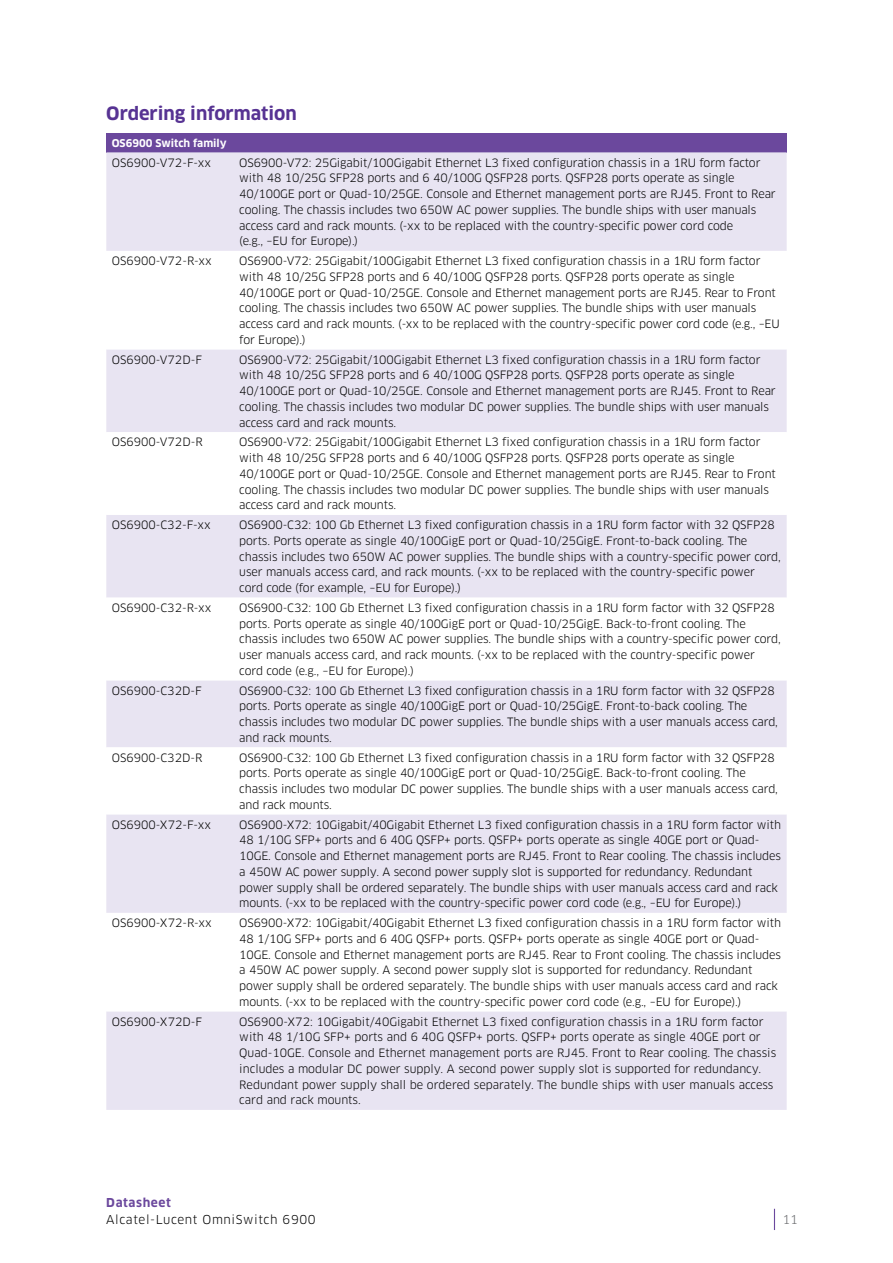
<style>
.page{position:relative;width:893px;height:1263px;background:#fff}
.page>*{position:absolute;margin:0;border:0;box-sizing:border-box;transform-origin:0 0}
.t1{font:700 18px "Clan OT";color:#573393}
.t2{font:12px "Clan OT";letter-spacing:.05em;color:#000}
.t3{font:700 12px "Clan OT";letter-spacing:.05em;color:#6b489d}
.t4{font:12px "Clan OT";color:#6d6e71}
.t5{font:11.25px/15.8px "Clan OT";letter-spacing:-.01em;color:#000}
.t6{font:700 10.5px "Clan OT";color:#fff}
</style>
<div class="page">
<svg style="left:774px;top:1209px;width:1px;height:21px"></svg>
<div style="left:106px;top:133px;width:681px;height:19px;background:#6b489d"></div>
<div style="left:106px;top:152px;width:681px;height:958px;background:#e8e4f2"></div>
<svg style="left:106px;top:251px;width:681px;height:760px"></svg>
<h1 class="t1" style="left:106px;top:103px;width:192px">Ordering information</h1>
<p class="t6" style="left:112px;top:137px;width:116px">OS6900 Switch family</p>
<p class="t5" style="left:112px;top:155px;width:101px">OS6900-V72-F-xx</p>
<p class="t5" style="left:239px;top:155px;width:538px">OS6900-V72: 25Gigabit/100Gigabit Ethernet L3 fixed configuration chassis in a 1RU form factor with 48 10/25G SFP28 ports and 6 40/100G QSFP28 ports. QSFP28 ports operate as single 40/100GE port or Quad-10/25GE. Console and Ethernet management ports are RJ45. Front to Rear cooling. The chassis includes two 650W AC power supplies. The bundle ships with user manuals access card and rack mounts. (-xx to be replaced with the country-specific power cord code<br>(e.g., –EU for Europe).)</p>
<p class="t5" style="left:112px;top:253px;width:102px">OS6900-V72-R-xx</p>
<p class="t5" style="left:239px;top:253px;width:542px">OS6900-V72: 25Gigabit/100Gigabit Ethernet L3 fixed configuration chassis in a 1RU form factor with 48 10/25G SFP28 ports and 6 40/100G QSFP28 ports. QSFP28 ports operate as single 40/100GE port or Quad-10/25GE. Console and Ethernet management ports are RJ45. Rear to Front cooling. The chassis includes two 650W AC power supplies. The bundle ships with user manuals access card and rack mounts. (-xx to be replaced with the country-specific power cord code (e.g., –EU for Europe).)</p>
<p class="t5" style="left:112px;top:352px;width:92px">OS6900-V72D-F</p>
<p class="t5" style="left:239px;top:352px;width:538px">OS6900-V72: 25Gigabit/100Gigabit Ethernet L3 fixed configuration chassis in a 1RU form factor with 48 10/25G SFP28 ports and 6 40/100G QSFP28 ports. QSFP28 ports operate as single 40/100GE port or Quad-10/25GE. Console and Ethernet management ports are RJ45. Front to Rear cooling. The chassis includes two modular DC power supplies. The bundle ships with user manuals access card and rack mounts.</p>
<p class="t5" style="left:112px;top:434px;width:92px">OS6900-V72D-R</p>
<p class="t5" style="left:239px;top:434px;width:538px">OS6900-V72: 25Gigabit/100Gigabit Ethernet L3 fixed configuration chassis in a 1RU form factor with 48 10/25G SFP28 ports and 6 40/100G QSFP28 ports. QSFP28 ports operate as single 40/100GE port or Quad-10/25GE. Console and Ethernet management ports are RJ45. Rear to Front cooling. The chassis includes two modular DC power supplies. The bundle ships with user manuals access card and rack mounts.</p>
<p class="t5" style="left:112px;top:517px;width:101px">OS6900-C32-F-xx</p>
<p class="t5" style="left:239px;top:517px;width:543px">OS6900-C32: 100 Gb Ethernet L3 fixed configuration chassis in a 1RU form factor with 32 QSFP28 ports. Ports operate as single 40/100GigE port or Quad-10/25GigE. Front-to-back cooling. The chassis includes two 650W AC power supplies. The bundle ships with a country-specific power cord, user manuals access card, and rack mounts. (-xx to be replaced with the country-specific power cord code (for example, –EU for Europe).)</p>
<p class="t5" style="left:112px;top:600px;width:101px">OS6900-C32-R-xx</p>
<p class="t5" style="left:239px;top:600px;width:543px">OS6900-C32: 100 Gb Ethernet L3 fixed configuration chassis in a 1RU form factor with 32 QSFP28 ports. Ports operate as single 40/100GigE port or Quad-10/25GigE. Back-to-front cooling. The chassis includes two 650W AC power supplies. The bundle ships with a country-specific power cord, user manuals access card, and rack mounts. (-xx to be replaced with the country-specific power cord code (e.g., –EU for Europe).)</p>
<p class="t5" style="left:112px;top:683px;width:91px">OS6900-C32D-F</p>
<p class="t5" style="left:239px;top:683px;width:540px">OS6900-C32: 100 Gb Ethernet L3 fixed configuration chassis in a 1RU form factor with 32 QSFP28 ports. Ports operate as single 40/100GigE port or Quad-10/25GigE. Front-to-back cooling. The chassis includes two modular DC power supplies. The bundle ships with a user manuals access card, and rack mounts.</p>
<p class="t5" style="left:112px;top:750px;width:92px">OS6900-C32D-R</p>
<p class="t5" style="left:239px;top:750px;width:540px">OS6900-C32: 100 Gb Ethernet L3 fixed configuration chassis in a 1RU form factor with 32 QSFP28 ports. Ports operate as single 40/100GigE port or Quad-10/25GigE. Back-to-front cooling. The chassis includes two modular DC power supplies. The bundle ships with a user manuals access card, and rack mounts.</p>
<p class="t5" style="left:112px;top:817px;width:101px">OS6900-X72-F-xx</p>
<p class="t5" style="left:239px;top:817px;width:543px">OS6900-X72: 10Gigabit/40Gigabit Ethernet L3 fixed configuration chassis in a 1RU form factor with 48 1/10G SFP+ ports and 6 40G QSFP+ ports. QSFP+ ports operate as single 40GE port or Quad-10GE. Console and Ethernet management ports are RJ45. Front to Rear cooling. The chassis includes a 450W AC power supply. A second power supply slot is supported for redundancy. Redundant power supply shall be ordered separately. The bundle ships with user manuals access card and rack mounts. (-xx to be replaced with the country-specific power cord code (e.g., –EU for Europe).)</p>
<p class="t5" style="left:112px;top:915px;width:102px">OS6900-X72-R-xx</p>
<p class="t5" style="left:239px;top:915px;width:543px">OS6900-X72: 10Gigabit/40Gigabit Ethernet L3 fixed configuration chassis in a 1RU form factor with 48 1/10G SFP+ ports and 6 40G QSFP+ ports. QSFP+ ports operate as single 40GE port or Quad-10GE. Console and Ethernet management ports are RJ45. Rear to Front cooling. The chassis includes a 450W AC power supply. A second power supply slot is supported for redundancy. Redundant power supply shall be ordered separately. The bundle ships with user manuals access card and rack mounts. (-xx to be replaced with the country-specific power cord code (e.g., –EU for Europe).)</p>
<p class="t5" style="left:112px;top:1014px;width:92px">OS6900-X72D-F</p>
<p class="t5" style="left:239px;top:1014px;width:538px">OS6900-X72: 10Gigabit/40Gigabit Ethernet L3 fixed configuration chassis in a 1RU form factor with 48 1/10G SFP+ ports and 6 40G QSFP+ ports. QSFP+ ports operate as single 40GE port or Quad-10GE. Console and Ethernet management ports are RJ45. Front to Rear cooling. The chassis includes a modular DC power supply. A second power supply slot is supported for redundancy.<br>Redundant power supply shall be ordered separately. The bundle ships with user manuals access card and rack mounts.</p>
<p class="t3" style="left:106px;top:1196px;width:66px">Datasheet</p>
<p class="t2" style="left:106px;top:1212px;width:211px">Alcatel-Lucent OmniSwitch 6900</p>
<p class="t4" style="left:782px;top:1212px;width:17px">11</p>
</div>
